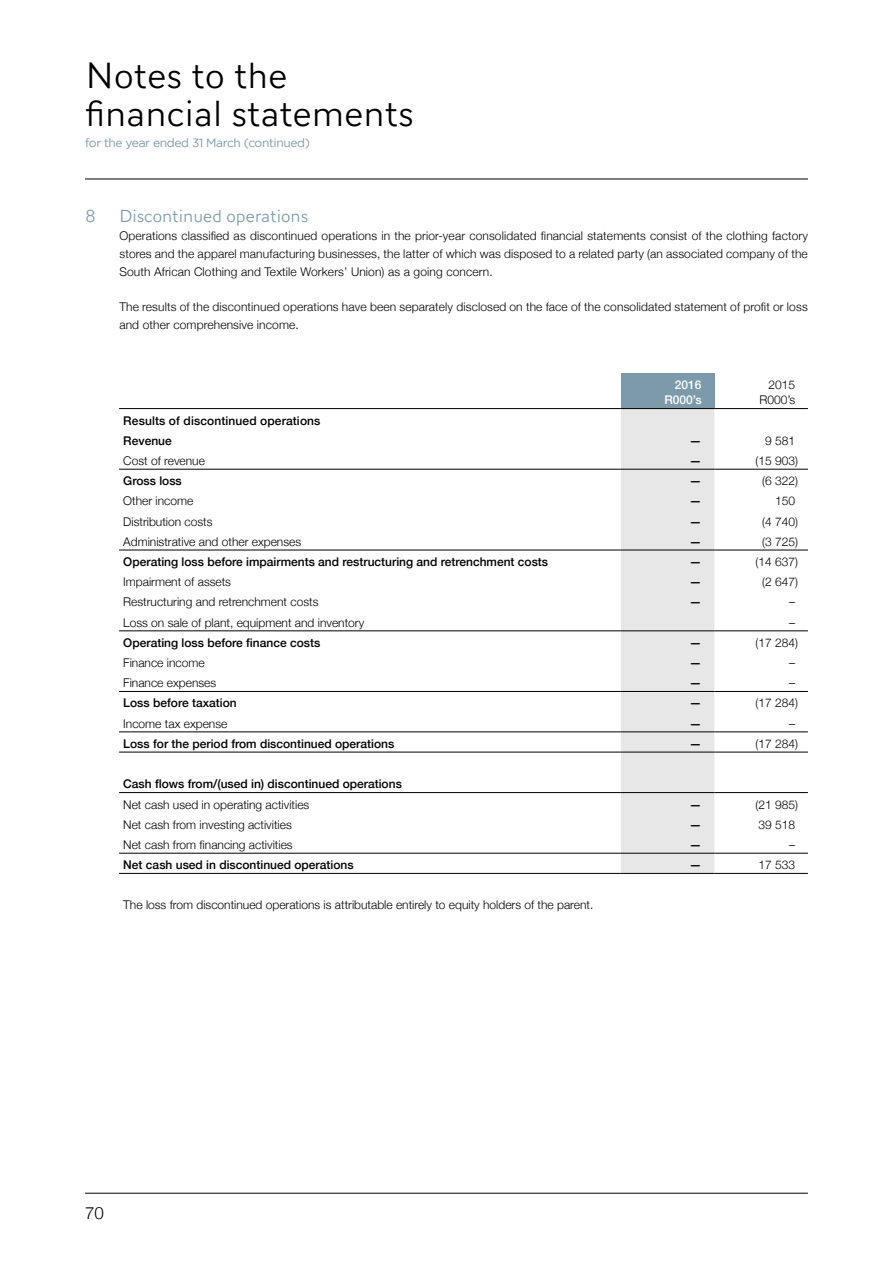
<style>
.page{position:relative;width:893px;height:1263px;background:#fff}
.page>*{position:absolute;margin:0;border:0;box-sizing:border-box;transform-origin:0 0}
.t1{font:300 37.5px/37.5px "AW Conqueror Sans";color:#000}
.t2{font:300 18px "AW Conqueror Sans";color:#7c9aa9}
.t3{font:300 16.95px "Helvetica Neue";color:#000}
.t4{font:300 12px/18px "Helvetica Neue";color:#000;text-align:justify}
.t5{font:500 12px/20.2px "Helvetica Neue";color:#000}
.t6{font:12px "Gotham";letter-spacing:-.03em;color:#7c9aa9}
.t7{font:500 12px/15px "Helvetica Neue";color:#fff;text-align:right}
</style>
<div class="page">
<hr style="left:85px;top:1193px;width:723px;height:1px;background:#000">
<hr style="left:85px;top:179px;width:723px;height:1px;background:#000">
<div style="left:621px;top:373px;width:93px;height:36px;background:#7c9aa9"></div>
<div style="left:621px;top:409px;width:93px;height:464px;background:#e7e7e7"></div>
<hr style="left:119px;top:469px;width:502px;height:1px;background:#000">
<hr style="left:621px;top:469px;width:93px;height:1px;background:#000">
<hr style="left:714px;top:469px;width:94px;height:1px;background:#000">
<hr style="left:119px;top:550px;width:502px;height:1px;background:#000">
<hr style="left:621px;top:550px;width:93px;height:1px;background:#000">
<hr style="left:714px;top:550px;width:94px;height:1px;background:#000">
<hr style="left:119px;top:631px;width:502px;height:1px;background:#000">
<hr style="left:621px;top:631px;width:93px;height:1px;background:#000">
<hr style="left:714px;top:631px;width:94px;height:1px;background:#000">
<hr style="left:119px;top:691px;width:502px;height:1px;background:#000">
<hr style="left:621px;top:691px;width:93px;height:1px;background:#000">
<hr style="left:714px;top:691px;width:94px;height:1px;background:#000">
<hr style="left:119px;top:732px;width:502px;height:1px;background:#000">
<hr style="left:621px;top:732px;width:93px;height:1px;background:#000">
<hr style="left:714px;top:732px;width:94px;height:1px;background:#000">
<hr style="left:119px;top:752px;width:502px;height:1px;background:#000">
<hr style="left:621px;top:752px;width:93px;height:1px;background:#000">
<hr style="left:714px;top:752px;width:94px;height:1px;background:#000">
<hr style="left:119px;top:792px;width:502px;height:1px;background:#000">
<hr style="left:621px;top:792px;width:93px;height:1px;background:#000">
<hr style="left:714px;top:792px;width:94px;height:1px;background:#000">
<hr style="left:119px;top:853px;width:502px;height:1px;background:#000">
<hr style="left:621px;top:853px;width:93px;height:1px;background:#000">
<hr style="left:714px;top:853px;width:94px;height:1px;background:#000">
<hr style="left:119px;top:873px;width:502px;height:1px;background:#000">
<hr style="left:621px;top:873px;width:93px;height:1px;background:#000">
<hr style="left:714px;top:873px;width:94px;height:1px;background:#000">
<hr style="left:119px;top:408px;width:502px;height:1px;background:#000">
<hr style="left:621px;top:408px;width:93px;height:1px;background:#000">
<hr style="left:714px;top:408px;width:94px;height:1px;background:#000">
<h1 class="t1" style="left:85px;top:57px;width:330px">Notes to the financial statements</h1>
<p class="t6" style="left:85px;top:136px;width:226px">for the year ended 31 March (continued)</p>
<h2 class="t2" style="left:85px;top:201px;width:12px">8</h2>
<h2 class="t2" style="left:119px;top:201px;width:191px">Discontinued operations</h2>
<p class="t4" style="left:119px;top:226px;width:690px">Operations classified as discontinued operations in the prior-year consolidated financial statements consist of the clothing factory stores and the apparel manufacturing businesses, the latter of which was disposed to a related party (an associated company of the South African Clothing and Textile Workers’ Union) as a going concern.</p>
<p class="t4" style="left:119px;top:297px;width:690px">The results of the discontinued operations have been separately disclosed on the face of the consolidated statement of profit or loss and other comprehensive income.</p>
<p class="t5" style="left:123px;top:409px;width:199px">Results of discontinued operations<br>Revenue</p>
<p class="t7" style="left:664px;top:377px;width:39px">2016<br>R000’s</p>
<p class="t4" style="left:759px;top:377px;width:37px;line-height:15px;text-align:right">2015<br>R000’s</p>
<p class="t5" style="left:690px;top:429px;width:13px">—</p>
<p class="t4" style="left:765px;top:430px;width:32px">9 581</p>
<p class="t4" style="left:123px;top:451px;width:83px">Cost of revenue</p>
<p class="t5" style="left:690px;top:450px;width:13px">—</p>
<p class="t4" style="left:756px;top:451px;width:44px">(15 903)</p>
<p class="t5" style="left:123px;top:470px;width:60px">Gross loss</p>
<p class="t5" style="left:690px;top:470px;width:13px">—</p>
<p class="t4" style="left:762px;top:471px;width:37px">(6 322)</p>
<p class="t4" style="left:123px;top:491px;width:72px">Other income</p>
<p class="t5" style="left:690px;top:490px;width:13px">—</p>
<p class="t4" style="left:775px;top:491px;width:22px">150</p>
<p class="t4" style="left:123px;top:511px;width:91px">Distribution costs</p>
<p class="t5" style="left:690px;top:510px;width:13px">—</p>
<p class="t4" style="left:762px;top:511px;width:37px">(4 740)</p>
<p class="t4" style="left:123px;top:532px;width:179px">Administrative and other expenses</p>
<p class="t5" style="left:690px;top:530px;width:13px">—</p>
<p class="t4" style="left:762px;top:532px;width:37px">(3 725)</p>
<p class="t5" style="left:123px;top:551px;width:426px">Operating loss before impairments and restructuring and retrenchment costs</p>
<p class="t5" style="left:690px;top:551px;width:13px">—</p>
<p class="t4" style="left:756px;top:552px;width:44px">(14 637)</p>
<p class="t4" style="left:123px;top:572px;width:109px">Impairment of assets</p>
<p class="t5" style="left:690px;top:571px;width:13px">—</p>
<p class="t4" style="left:762px;top:572px;width:37px">(2 647)</p>
<p class="t4" style="left:123px;top:592px;width:197px">Restructuring and retrenchment costs</p>
<p class="t5" style="left:690px;top:591px;width:13px">—</p>
<p class="t4" style="left:789px;top:592px;width:7px">–</p>
<p class="t4" style="left:123px;top:612px;width:242px">Loss on sale of plant, equipment and inventory</p>
<p class="t4" style="left:789px;top:612px;width:7px">–</p>
<p class="t5" style="left:123px;top:631px;width:199px">Operating loss before finance costs</p>
<p class="t5" style="left:690px;top:631px;width:13px">—</p>
<p class="t4" style="left:756px;top:633px;width:44px">(17 284)</p>
<p class="t4" style="left:123px;top:653px;width:83px">Finance income</p>
<p class="t5" style="left:690px;top:652px;width:13px">—</p>
<p class="t4" style="left:789px;top:653px;width:7px">–</p>
<p class="t4" style="left:123px;top:673px;width:94px">Finance expenses</p>
<p class="t5" style="left:690px;top:672px;width:13px">—</p>
<p class="t4" style="left:789px;top:673px;width:7px">–</p>
<p class="t5" style="left:123px;top:692px;width:115px">Loss before taxation</p>
<p class="t5" style="left:690px;top:692px;width:13px">—</p>
<p class="t4" style="left:756px;top:693px;width:44px">(17 284)</p>
<p class="t4" style="left:123px;top:713px;width:106px">Income tax expense</p>
<p class="t5" style="left:690px;top:712px;width:13px">—</p>
<p class="t4" style="left:789px;top:713px;width:7px">–</p>
<p class="t5" style="left:123px;top:732px;width:272px">Loss for the period from discontinued operations</p>
<p class="t5" style="left:690px;top:732px;width:13px">—</p>
<p class="t4" style="left:756px;top:734px;width:44px">(17 284)</p>
<p class="t5" style="left:123px;top:773px;width:280px">Cash flows from/(used in) discontinued operations</p>
<p class="t4" style="left:123px;top:794px;width:188px">Net cash used in operating activities</p>
<p class="t5" style="left:690px;top:793px;width:13px">—</p>
<p class="t4" style="left:756px;top:794px;width:44px">(21 985)</p>
<p class="t4" style="left:123px;top:815px;width:170px">Net cash from investing activities</p>
<p class="t5" style="left:690px;top:813px;width:13px">—</p>
<p class="t4" style="left:758px;top:815px;width:38px">39 518</p>
<p class="t4" style="left:123px;top:835px;width:171px">Net cash from financing activities</p>
<p class="t5" style="left:690px;top:834px;width:13px">—</p>
<p class="t4" style="left:789px;top:835px;width:7px">–</p>
<p class="t5" style="left:123px;top:854px;width:232px">Net cash used in discontinued operations</p>
<p class="t5" style="left:690px;top:854px;width:13px">—</p>
<p class="t4" style="left:758px;top:855px;width:38px">17 533</p>
<p class="t4" style="left:123px;top:895px;width:472px">The loss from discontinued operations is attributable entirely to equity holders of the parent.</p>
<h3 class="t3" style="left:85px;top:1199px;width:20px">70</h3>
</div>
